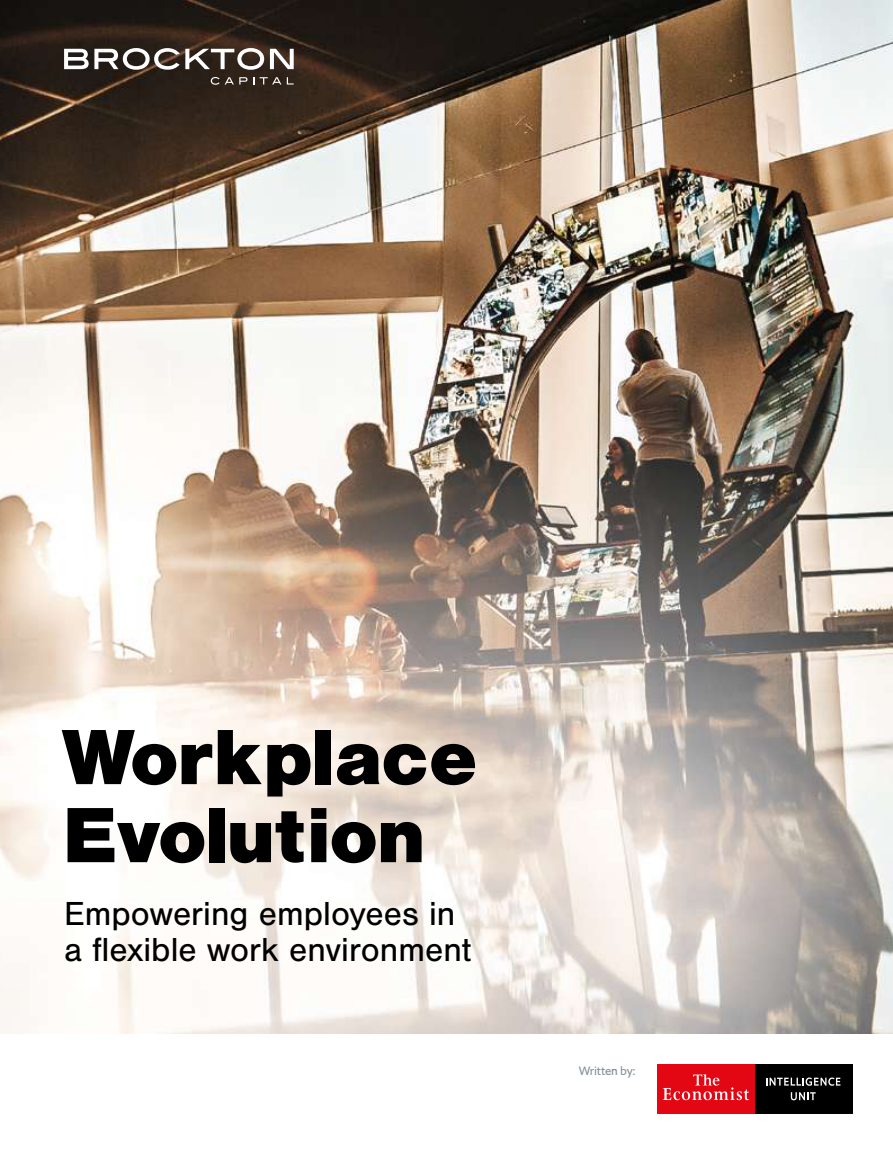
<style>
.page{position:relative;width:893px;height:1149px;background:#fff}
.page>*{position:absolute;margin:0;border:0;box-sizing:border-box;transform-origin:0 0}
.t1{font:900 81px/78px "Nimbus San";letter-spacing:-.02em;color:#000}
.t2{font:34.5px/36px "Nimbus San";color:#000}
.t3{font:12px "Econ Sans";letter-spacing:-.01em;color:#85909a}
</style>
<div class="page">
<img style="left:0;top:0;width:893px;height:1033px">
<svg style="left:64px;top:48px;width:200px;height:22px"></svg>
<svg style="left:270px;top:49px;width:24px;height:20px"></svg>
<svg style="left:211px;top:77px;width:36px;height:8px"></svg>
<svg style="left:260px;top:77px;width:21px;height:7px"></svg>
<svg style="left:287px;top:77px;width:7px;height:7px"></svg>
<div style="left:657px;top:1064px;width:98px;height:49px;background:#e30613"></div>
<svg style="left:663px;top:1074px;width:86px;height:25px"></svg>
<div style="left:755px;top:1064px;width:98px;height:49px;background:#000"></div>
<svg style="left:766px;top:1077px;width:74px;height:8px"></svg>
<svg style="left:791px;top:1092px;width:25px;height:7px"></svg>
<h1 class="t1" style="left:62px;top:718px;width:417px">Workplace<br>Evolution</h1>
<p class="t2" style="left:64px;top:896px;width:409px">Empowering employees in a flexible work environment</p>
<p class="t3" style="left:579px;top:1063px;width:58px">Written by:</p>
</div>
